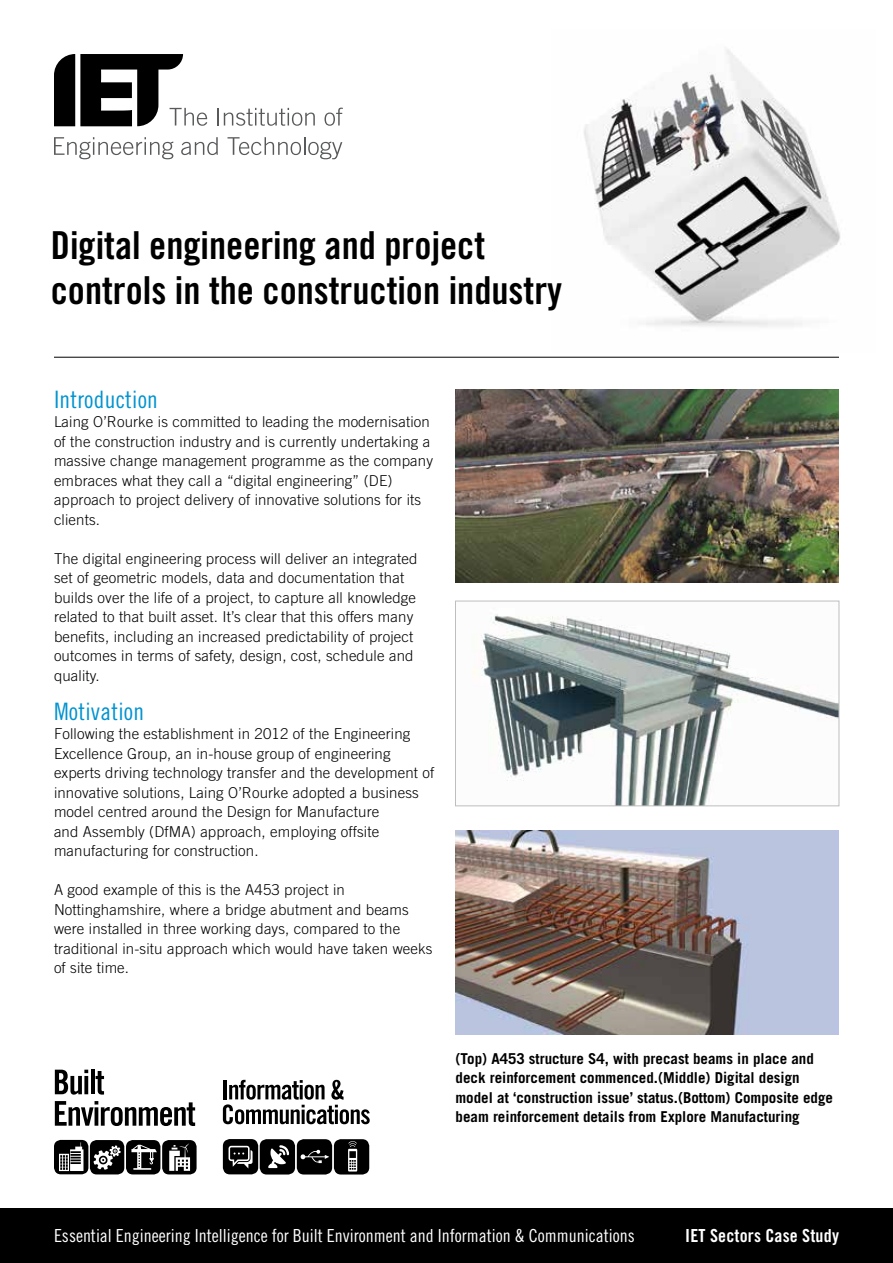
<style>
.page{position:relative;width:893px;height:1263px;background:#fff}
.page>*{position:absolute;margin:0;border:0;box-sizing:border-box;transform-origin:0 0}
.t1{font:38.55px/45px "Trade Gothic Bold Cond Twenty";color:#000}
.t2{font:24px "Trade Gothic Cond Eighteen";letter-spacing:.01em;color:#0093d0}
.t3{font:18px "Trade Gothic Cond Eighteen";color:#fff}
.t4{font:18px "Trade Gothic Bold Cond Twenty";letter-spacing:.01em;color:#fff}
.t5{font:300 15px/19.5px "Trade Gothic";letter-spacing:.01em;color:#000}
.t6{font:700 15px/19.5px "Trade Gothic";color:#000}
</style>
<div class="page">
<div style="left:0;top:1209px;width:893px;height:54px;background:#000"></div>
<svg style="left:54px;top:54px;width:153px;height:72px"></svg>
<svg style="left:218px;top:108px;width:97px;height:18px"></svg>
<svg style="left:324px;top:108px;width:19px;height:18px"></svg>
<svg style="left:54px;top:137px;width:119px;height:22px"></svg>
<svg style="left:181px;top:137px;width:37px;height:18px"></svg>
<svg style="left:227px;top:137px;width:115px;height:22px"></svg>
<img style="left:584px;top:49px;width:257px;height:278px">
<hr style="left:54px;top:357px;width:785px;height:1px;background:#000">
<img style="left:455px;top:389px;width:384px;height:194px">
<img style="left:472px;top:614px;width:365px;height:190px">
<div style="left:455px;top:601px;width:384px;height:205px;border:1px solid #bcbec0"></div>
<img style="left:455px;top:830px;width:384px;height:205px">
<div style="left:162px;top:1140px;width:35px;height:34px;background:#000;border-radius:7px"></div>
<div style="left:90px;top:1140px;width:34px;height:34px;background:#000;border-radius:7px"></div>
<div style="left:126px;top:1140px;width:34px;height:34px;background:#000;border-radius:7px"></div>
<div style="left:54px;top:1140px;width:34px;height:34px;background:#000;border-radius:7px"></div>
<svg style="left:55px;top:1070px;width:33px;height:24px"></svg>
<svg style="left:84px;top:1076px;width:4px;height:18px"></svg>
<hr style="left:91px;top:1070px;width:4px;height:24px;background:#000">
<svg style="left:96px;top:1071px;width:8px;height:23px"></svg>
<svg style="left:55px;top:1101px;width:140px;height:25px"></svg>
<svg style="left:93px;top:1145px;width:28px;height:25px"></svg>
<svg style="left:59px;top:1142px;width:24px;height:29px"></svg>
<svg style="left:131px;top:1145px;width:26px;height:25px"></svg>
<svg style="left:169px;top:1143px;width:21px;height:28px"></svg>
<div style="left:260px;top:1139px;width:35px;height:35px;background:#000;border-radius:7px"></div>
<div style="left:297px;top:1139px;width:35px;height:35px;background:#000;border-radius:7px"></div>
<div style="left:334px;top:1139px;width:35px;height:35px;background:#000;border-radius:7px"></div>
<div style="left:223px;top:1139px;width:35px;height:35px;background:#000;border-radius:7px"></div>
<svg style="left:229px;top:1146px;width:24px;height:22px"></svg>
<svg style="left:301px;top:1150px;width:28px;height:13px"></svg>
<svg style="left:348px;top:1141px;width:9px;height:30px"></svg>
<svg style="left:268px;top:1145px;width:21px;height:23px"></svg>
<svg style="left:223px;top:1080px;width:147px;height:44px"></svg>
<h1 class="t1" style="left:51px;top:223px;width:513px">Digital engineering and project controls in the construction industry</h1>
<h2 class="t2" style="left:54px;top:385px;width:105px">Introduction</h2>
<p class="t5" style="left:54px;top:412px;width:381px">Laing O’Rourke is committed to leading the modernisation of the construction industry and is currently undertaking a massive change management programme as the company embraces what they call a “digital engineering” (DE) approach to project delivery of innovative solutions for its clients.</p>
<p class="t5" style="left:54px;top:549px;width:365px">The digital engineering process will deliver an integrated set of geometric models, data and documentation that builds over the life of a project, to capture all knowledge related to that built asset. It’s clear that this offers many benefits, including an increased predictability of project outcomes in terms of safety, design, cost, schedule and quality.</p>
<h2 class="t2" style="left:54px;top:697px;width:92px">Motivation</h2>
<p class="t5" style="left:54px;top:724px;width:382px">Following the establishment in 2012 of the Engineering Excellence Group, an in-house group of engineering experts driving technology transfer and the development of innovative solutions, Laing O’Rourke adopted a business model centred around the Design for Manufacture<br>and Assembly (DfMA) approach, employing offsite manufacturing for construction.</p>
<p class="t5" style="left:54px;top:880px;width:380px">A good example of this is the A453 project in Nottinghamshire, where a bridge abutment and beams were installed in three working days, compared to the traditional in-situ approach which would have taken weeks of site time.</p>
<p class="t6" style="left:455px;top:1048px;width:379px">(Top) A453 structure S4, with precast beams in place and deck reinforcement commenced.(Middle) Digital design model at ‘construction issue’ status.(Bottom) Composite edge beam reinforcement details from Explore Manufacturing</p>
<p class="t3" style="left:54px;top:1225px;width:582px">Essential Engineering Intelligence for Built Environment and Information &amp; Communications</p>
<p class="t4" style="left:685px;top:1224px;width:155px">IET Sectors Case Study</p>
</div>
